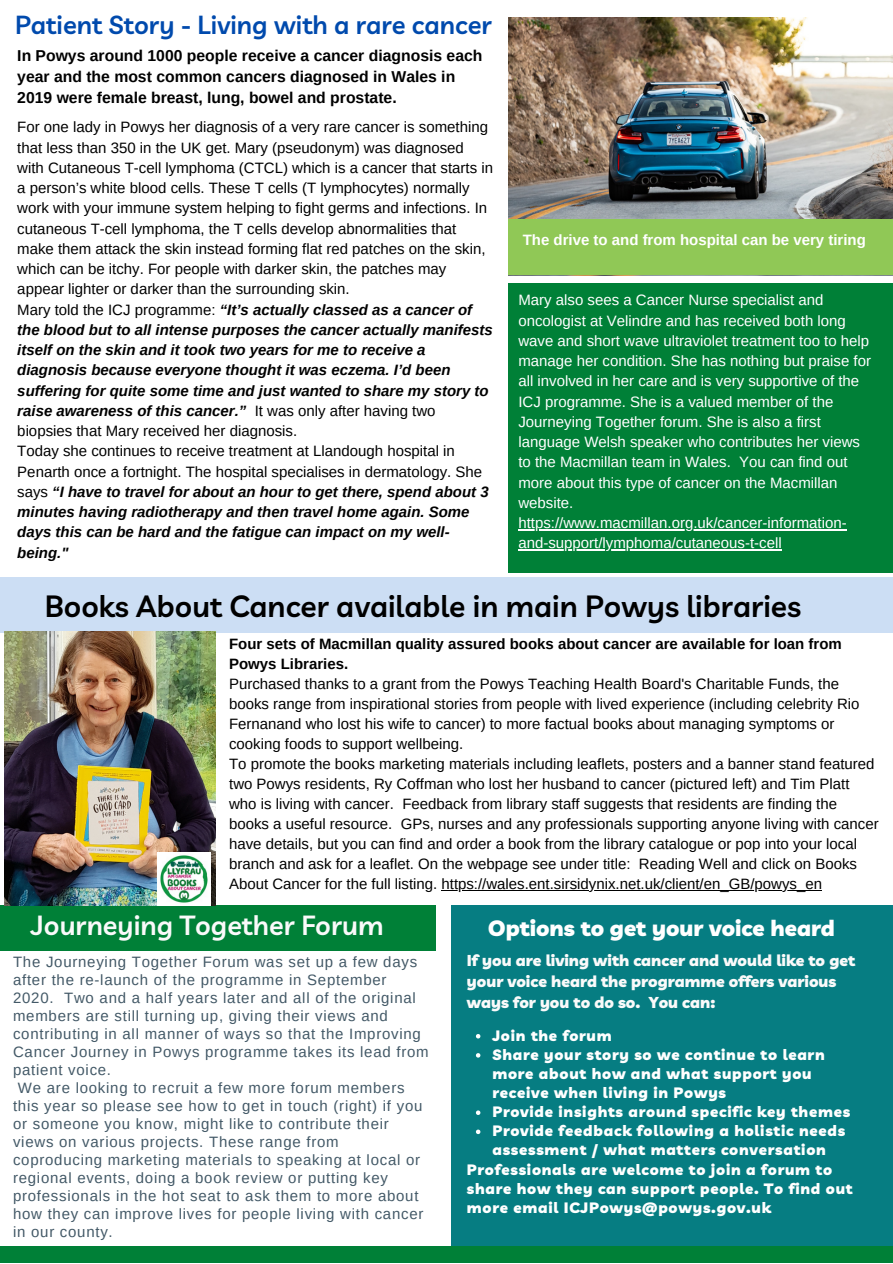
<style>
.page{position:relative;width:893px;height:1264px;background:#fff}
.page>*{position:absolute;margin:0;border:0;box-sizing:border-box;transform-origin:0 0}
.t1{font:600 30px "Livvic";color:#000}
.t2{font:600 27px "Livvic";color:#fafafa}
.t3{font:600 25.5px "Livvic";color:#004aad}
.t4{font:900 22.05px "Livvic";color:#fff}
.t5{font:700 15.75px/21.3px "Arimo";color:#000}
.t6{font:900 15.75px/21.3px "Livvic";color:#fafafa}
.t7{font:15px/20px "Arimo";color:#000}
.t8{font:15px/18px "Arimo";letter-spacing:.05em;color:#435967}
.t9{font:italic 700 15px/20.2px "Arimo";color:#000}
.t10{font:15px/20.2px "Arimo";color:#fff}
.t11{font:900 15px/19px "Livvic";letter-spacing:.05em;color:#fff}
.t12{font:700 15px/20px "Arimo";color:#000}
.t13{font:700 15px "Arimo";color:#fff}
.s1{font-weight:400;font-style:normal}
</style>
<div class="page">
<div style="left:451px;top:905px;width:441px;height:344px;background:#067d82"></div>
<div style="left:0;top:577px;width:892px;height:56px;background:#ccdef4"></div>
<div style="left:0;top:905px;width:435px;height:46px;background:#008037"></div>
<img style="left:5px;top:631px;width:210px;height:274px">
<img style="left:158px;top:852px;width:53px;height:53px">
<img style="left:508px;top:18px;width:384px;height:202px">
<div style="left:508px;top:283px;width:384px;height:289px;background:#008037"></div>
<hr style="left:518px;top:529px;width:328px;height:1px;background:#fff">
<hr style="left:518px;top:549px;width:263px;height:1px;background:#fff">
<svg style="left:476px;top:1034px;width:4px;height:4px"></svg>
<svg style="left:476px;top:1053px;width:4px;height:4px"></svg>
<svg style="left:476px;top:1110px;width:4px;height:4px"></svg>
<svg style="left:476px;top:1129px;width:4px;height:5px"></svg>
<hr style="left:441px;top:890px;width:381px;height:1px;background:#000">
<div style="left:508px;top:220px;width:384px;height:55px;background:#90c856"></div>
<div style="left:0;top:1245px;width:892px;height:17px;background:#008037"></div>
<p class="t3" style="left:15px;top:9px;width:478px">Patient Story - Living with a rare cancer</p>
<p class="t5" style="left:17px;top:44px;width:466px">In Powys around 1000 people receive a cancer diagnosis each year and the most common cancers diagnosed in Wales in<br>2019 were female breast, lung, bowel and prostate.</p>
<p class="t7" style="left:17px;top:117px;width:477px">For one lady in Powys her diagnosis of a very rare cancer is something that less than 350 in the UK get. Mary (pseudonym) was diagnosed with Cutaneous T-cell lymphoma (CTCL) which is a cancer that starts in a person’s white blood cells. These T cells (T lymphocytes) normally work with your immune system helping to fight germs and infections. In cutaneous T-cell lymphoma, the T cells develop abnormalities that make them attack the skin instead forming flat red patches on the skin, which can be itchy. For people with darker skin, the patches may appear lighter or darker than the surrounding skin.</p>
<p class="t9" style="left:17px;top:299px;width:477px"><span class="s1">Mary told the ICJ programme:</span> “It’s actually classed as a cancer of the blood but to all intense purposes the cancer actually manifests itself on the skin and it took two years for me to receive a diagnosis because everyone thought it was eczema. I’d been suffering for quite some time and just wanted to share my story to raise awareness of this cancer.” <span class="s1">It was only after having two biopsies that Mary received her diagnosis.</span></p>
<p class="t9" style="left:17px;top:441px;width:473px"><span class="s1">Today she continues to receive treatment at Llandough hospital in Penarth once a fortnight. The hospital specialises in dermatology. She says</span> “I have to travel for about an hour to get there, spend about 3 minutes having radiotherapy and then travel home again. Some days this can be hard and the fatigue can impact on my well&shy;being."</p>
<p class="t13" style="left:522px;top:231px;width:344px">The drive to and from hospital can be very tiring</p>
<p class="t10" style="left:518px;top:290px;width:354px">Mary also sees a Cancer Nurse specialist and oncologist at Velindre and has received both long wave and short wave ultraviolet treatment too to help manage her condition. She has nothing but praise for all involved in her care and is very supportive of the ICJ programme. She is a valued member of the Journeying Together forum. She is also a first language Welsh speaker who contributes her views to the Macmillan team in Wales. You can find out more about this type of cancer on the Macmillan website.</p>
<p class="t10" style="left:518px;top:513px;width:330px">https://www.macmillan.org.uk/cancer-information&shy;and-support/lymphoma/cutaneous-t-cell</p>
<p class="t1" style="left:45px;top:587px;width:758px">Books About Cancer available in main Powys libraries</p>
<p class="t12" style="left:229px;top:634px;width:614px">Four sets of Macmillan quality assured books about cancer are available for loan from<br>Powys Libraries.</p>
<p class="t7" style="left:229px;top:674px;width:631px">Purchased thanks to a grant from the Powys Teaching Health Board's Charitable Funds, the books range from inspirational stories from people with lived experience (including celebrity Rio Fernanand who lost his wife to cancer) to more factual books about managing symptoms or cooking foods to support wellbeing.</p>
<p class="t7" style="left:229px;top:754px;width:651px">To promote the books marketing materials including leaflets, posters and a banner stand featured two Powys residents, Ry Coffman who lost her husband to cancer (pictured left) and Tim Platt who is living with cancer. Feedback from library staff suggests that residents are finding the books a useful resource. GPs, nurses and any professionals supporting anyone living with cancer have details, but you can find and order a book from the library catalogue or pop into your local branch and ask for a leaflet. On the webpage see under title: Reading Well and click on Books About Cancer for the full listing. https://wales.ent.sirsidynix.net.uk/client/en_GB/powys_en</p>
<p class="t2" style="left:31px;top:908px;width:354px">Journeying Together Forum</p>
<p class="t8" style="left:13px;top:952px;width:417px">The Journeying Together Forum was set up a few days after the re-launch of the programme in September 2020. Two and a half years later and all of the original members are still turning up, giving their views and contributing in all manner of ways so that the Improving Cancer Journey in Powys programme takes its lead from patient voice.</p>
<p class="t8" style="left:13px;top:1078px;width:412px;text-indent:5px">We are looking to recruit a few more forum members this year so please see how to get in touch (right) if you or someone you know, might like to contribute their views on various projects. These range from coproducing marketing materials to speaking at local or regional events, doing a book review or putting key professionals in the hot seat to ask them to more about how they can improve lives for people living with cancer in our county.</p>
<p class="t4" style="left:488px;top:913px;width:348px">Options to get your voice heard</p>
<p class="t6" style="left:467px;top:949px;width:390px">If you are living with cancer and would like to get your voice heard the programme offers various ways for you to do so. You can:</p>
<p class="t11" style="left:492px;top:1025px;width:121px">Join the forum</p>
<p class="t11" style="left:492px;top:1044px;width:334px">Share your story so we continue to learn more about how and what support you receive when living in Powys</p>
<p class="t11" style="left:492px;top:1101px;width:359px">Provide insights around specific key themes</p>
<p class="t11" style="left:492px;top:1121px;width:354px">Provide feedback following a holistic needs assessment / what matters conversation</p>
<p class="t11" style="left:467px;top:1159px;width:387px">Professionals are welcome to join a forum to share how they can support people. To find out more email ICJPowys@powys.gov.uk</p>
</div>
